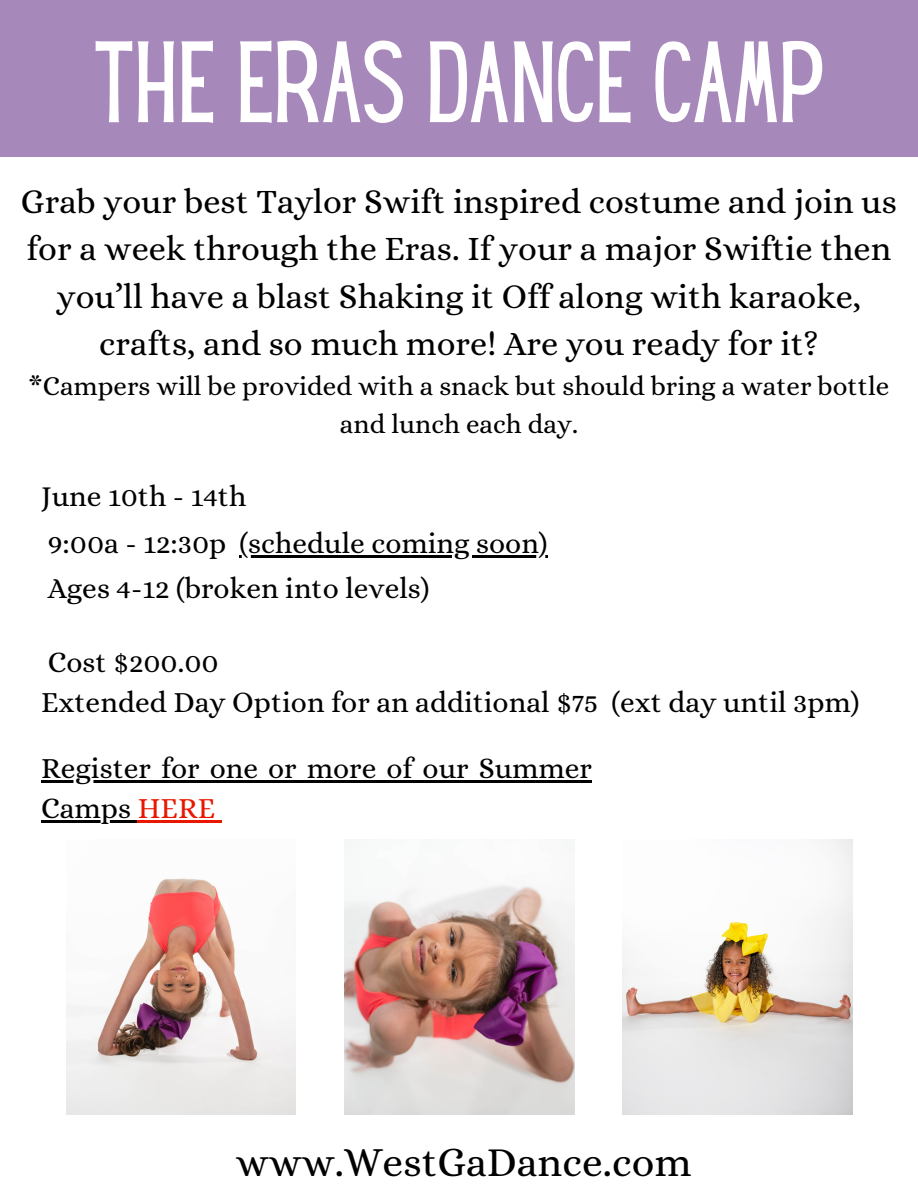
<style>
.page{position:relative;width:918px;height:1188px;background:#fff}
.page>*{position:absolute;margin:0;border:0;box-sizing:border-box;transform-origin:0 0}
.t1{font:100.95px "Hey Gotcha";color:#fff}
.t2{font:41.4px "Alice";color:#000}
.t3{font:34.35px/47.2px "Alice";color:#000;text-align:center}
.t4{font:29.4px/40.5px "Alice";color:#000}
.t5{font:27px/37.2px "Alice";color:#000;text-align:center}
.s1{color:#e91600}
</style>
<div class="page">
<img style="left:66px;top:878px;width:230px;height:237px">
<div style="left:0;top:0;width:918px;height:156px;background:#a788ba"></div>
<hr style="left:240px;top:555px;width:308px;height:3px;background:#000">
<hr style="left:41px;top:780px;width:551px;height:2px;background:#000">
<hr style="left:41px;top:821px;width:97px;height:2px;background:#000">
<hr style="left:138px;top:821px;width:77px;height:2px;background:#e91600">
<svg style="left:215px;top:821px;width:7px;height:2px"></svg>
<img style="left:345px;top:885px;width:229px;height:230px">
<img style="left:623px;top:839px;width:229px;height:276px">
<h1 class="t1" style="left:94px;top:41px;width:726px">THE ERAS DANCE CAMP</h1>
<h3 class="t3" style="left:21px;top:178px;width:878px">Grab your best Taylor Swift inspired costume and join us for a week through the Eras. If your a major Swiftie then you’ll have a blast Shaking it Off along with karaoke, crafts, and so much more! Are you ready for it?</h3>
<h3 class="t5" style="left:29px;top:368px;width:862px">*Campers will be provided with a snack but should bring a water bottle and lunch each day.</h3>
<p class="t4" style="left:41px;top:476px;width:207px">June 10th - 14th</p>
<p class="t4" style="left:48px;top:523px;width:501px">9:00a - 12:30p (schedule coming soon)</p>
<p class="t4" style="left:48px;top:568px;width:383px">Ages 4-12 (broken into levels)</p>
<p class="t4" style="left:48px;top:642px;width:173px">Cost $200.00</p>
<p class="t4" style="left:41px;top:682px;width:820px">Extended Day Option for an additional $75 (ext day until 3pm)</p>
<h2 class="t4" style="left:41px;top:748px;width:552px">Register for one or more of our Summer<br>Camps <span class="s1">HERE</span></h2>
<p class="t2" style="left:236px;top:1139px;width:457px">www.WestGaDance.com</p>
</div>
